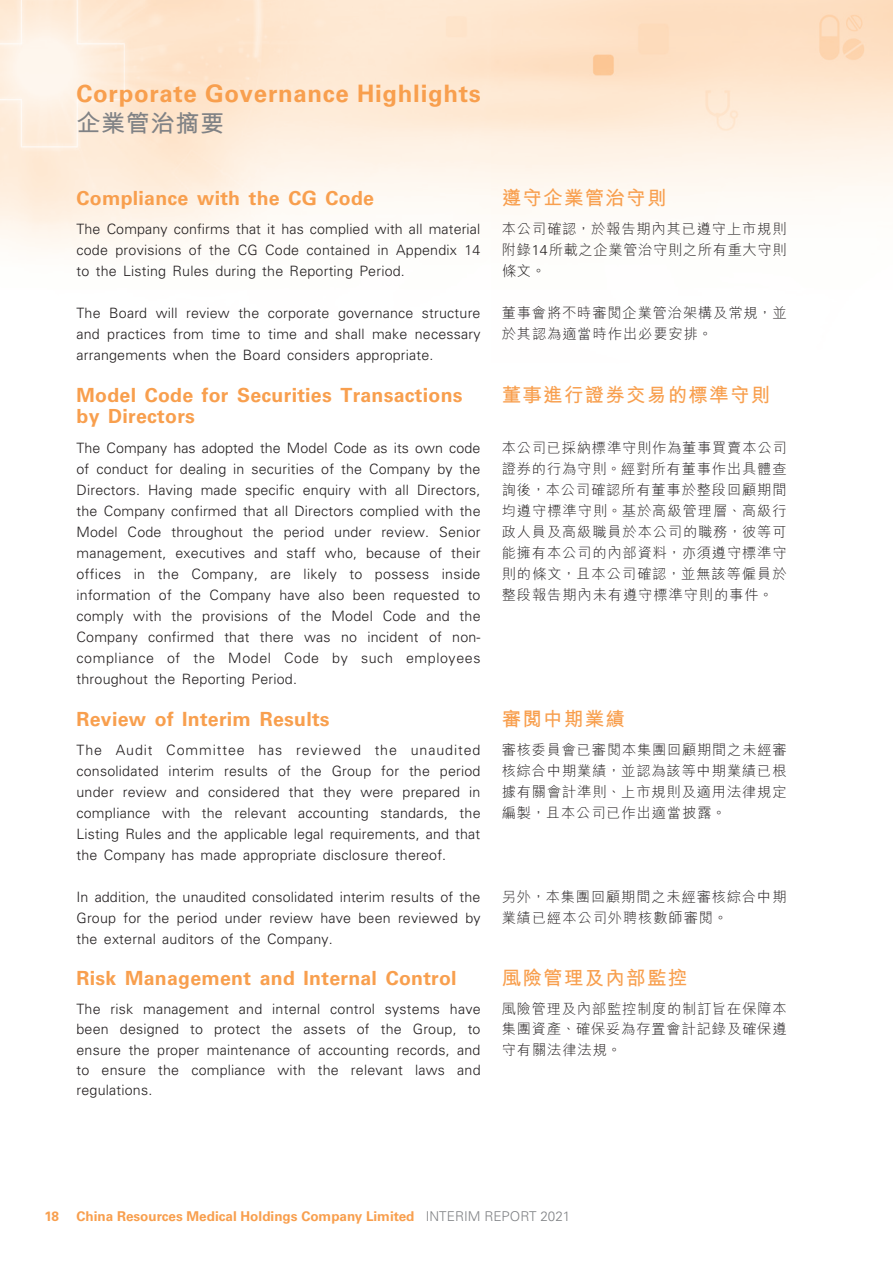
<style>
.page{position:relative;width:893px;height:1263px;background:#fff}
.page>*{position:absolute;margin:0;border:0;box-sizing:border-box;transform-origin:0 0}
.t1{font:700 24px "Univers LT Std";letter-spacing:.03em;color:#f89f4e}
.t2{font:700 24px "M Hei HK";letter-spacing:.03em;color:#808285}
._03_H1{font:700 19.5px/21px "Univers LT Std";letter-spacing:.015em;color:#f89f4e}
._03_H1-2{font:700 19.5px "M Hei HK";letter-spacing:.065em;color:#f89f4e}
._01_Body_Text{font:300 14.25px/21px "Univers LT Std";letter-spacing:.015em;color:#231f20;text-align:justify}
._01_Body_Text-2{font:300 14.25px/21px "M Hei HK";letter-spacing:.06em;color:#231f20;text-align:justify}
.t3{font:700 13.5px "Univers LT Std";color:#f89f4e}
.s1{font-family:"Univers LT Std"}
.s2{font-weight:300;color:#808285}
</style>
<div class="page">
<img style="left:0;top:0;width:893px;height:250px">
<h1 class="t1" style="left:77px;top:80px;width:406px">Corporate Governance Highlights</h1>
<h1 class="t2" style="left:77px;top:106px;width:149px">企業管治摘要</h1>
<p class="_03_H1" style="left:77px;top:187px;width:299px">Compliance with the CG Code</p>
<p class="_01_Body_Text" style="left:77px;top:218px;width:405px">The Company confirms that it has complied with all material code provisions of the CG Code contained in Appendix 14 to the Listing Rules during the Reporting Period.</p>
<p class="_01_Body_Text" style="left:77px;top:302px;width:406px">The Board will review the corporate governance structure and practices from time to time and shall make necessary arrangements when the Board considers appropriate.</p>
<p class="_03_H1" style="left:77px;top:385px;width:388px">Model Code for Securities Transactions by Directors</p>
<p class="_01_Body_Text" style="left:77px;top:437px;width:406px">The Company has adopted the Model Code as its own code of conduct for dealing in securities of the Company by the Directors. Having made specific enquiry with all Directors, the Company confirmed that all Directors complied with the Model Code throughout the period under review. Senior management, executives and staff who, because of their offices in the Company, are likely to possess inside information of the Company have also been requested to comply with the provisions of the Model Code and the Company confirmed that there was no incident of non&shy;compliance of the Model Code by such employees throughout the Reporting Period.</p>
<p class="_03_H1" style="left:77px;top:708px;width:255px">Review of Interim Results</p>
<p class="_01_Body_Text" style="left:77px;top:739px;width:406px">The Audit Committee has reviewed the unaudited consolidated interim results of the Group for the period under review and considered that they were prepared in compliance with the relevant accounting standards, the Listing Rules and the applicable legal requirements, and that the Company has made appropriate disclosure thereof.</p>
<p class="_01_Body_Text" style="left:77px;top:886px;width:406px">In addition, the unaudited consolidated interim results of the Group for the period under review have been reviewed by the external auditors of the Company.</p>
<p class="_03_H1" style="left:77px;top:968px;width:382px">Risk Management and Internal Control</p>
<p class="_01_Body_Text" style="left:77px;top:999px;width:406px;line-height:20.2px">The risk management and internal control systems have been designed to protect the assets of the Group, to ensure the proper maintenance of accounting records, and to ensure the compliance with the relevant laws and regulations.</p>
<p class="_03_H1-2" style="left:502px;top:183px;width:166px">遵守企業管治守則</p>
<p class="_01_Body_Text-2" style="left:502px;top:218px;width:286px">本公司確認，於報告期內其已遵守上市規則附錄<span class="s1">14</span>所載之企業管治守則之所有重大守則條文。</p>
<p class="_01_Body_Text-2" style="left:502px;top:302px;width:286px">董事會將不時審閱企業管治架構及常規，並於其認為適當時作出必要安排。</p>
<p class="_03_H1-2" style="left:502px;top:381px;width:270px">董事進行證券交易的標準守則</p>
<p class="_01_Body_Text-2" style="left:502px;top:436px;width:286px">本公司已採納標準守則作為董事買賣本公司證券的行為守則。經對所有董事作出具體查詢後，本公司確認所有董事於整段回顧期間均遵守標準守則。基於高級管理層、高級行政人員及高級職員於本公司的職務，彼等可能擁有本公司的內部資料，亦須遵守標準守則的條文，且本公司確認，並無該等僱員於整段報告期內未有遵守標準守則的事件。</p>
<p class="_03_H1-2" style="left:502px;top:704px;width:125px">審閱中期業績</p>
<p class="_01_Body_Text-2" style="left:502px;top:739px;width:286px">審核委員會已審閱本集團回顧期間之未經審核綜合中期業績，並認為該等中期業績已根據有關會計準則、上市規則及適用法律規定編製，且本公司已作出適當披露。</p>
<p class="_01_Body_Text-2" style="left:502px;top:886px;width:286px">另外，本集團回顧期間之未經審核綜合中期業績已經本公司外聘核數師審閱。</p>
<p class="_03_H1-2" style="left:502px;top:964px;width:187px">風險管理及內部監控</p>
<p class="_01_Body_Text-2" style="left:502px;top:998px;width:286px;line-height:20.2px">風險管理及內部監控制度的制訂旨在保障本集團資產、確保妥為存置會計記錄及確保遵守有關法律法規。</p>
<p class="t3" style="left:44px;top:1208px;width:16px">18</p>
<p class="t3" style="left:77px;top:1208px;width:495px">China Resources Medical Holdings Company Limited <span class="s2">INTERIM REPORT 2021</span></p>
</div>
